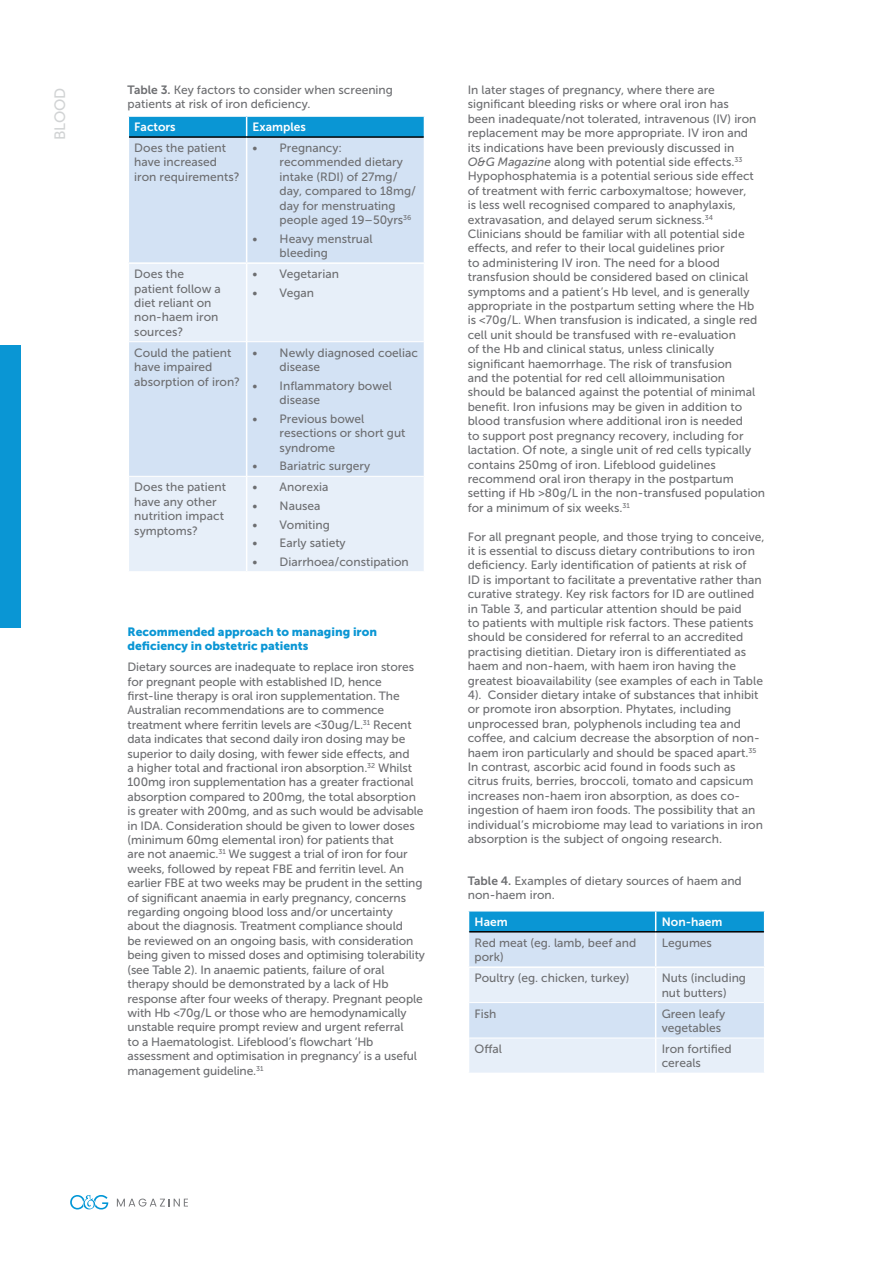
<style>
.page{position:relative;width:893px;height:1263px;background:#fff}
.page>*{position:absolute;margin:0;border:0;box-sizing:border-box;transform-origin:0 0}
.t1{font:15px "Museo Sans 500";color:#d1d3d4}
.t2{font:12px/14.4px "Museo Sans 500";color:#6d6e71}
.t3{font:12px/14.4px "Museo Sans 900";color:#0a96d4}
.t4{font:12px "Museo Sans 700";color:#fff}
.s1{font-family:"Museo Sans 700"}
.s2{font-style:italic}
</style>
<div class="page">
<svg style="left:117px;top:1198px;width:71px;height:8px"></svg>
<svg style="left:70px;top:1195px;width:38px;height:14px"></svg>
<div style="left:0;top:345px;width:21px;height:282px;background:#0a96d4"></div>
<div style="left:129px;top:138px;width:295px;height:124px;background:#d3e2f4"></div>
<svg style="left:129px;top:264px;width:295px;height:307px;background:#dee9f6"></svg>
<svg style="left:128px;top:116px;width:297px;height:20px;background:#169bd6"></svg>
<hr style="left:246px;top:138px;width:1px;height:124px;background:#fff">
<hr style="left:246px;top:264px;width:1px;height:78px;background:#fff">
<hr style="left:246px;top:342px;width:1px;height:134px;background:#fff">
<hr style="left:246px;top:476px;width:1px;height:95px;background:#fff">
<hr style="left:129px;top:136px;width:118px;height:2px;background:#000">
<hr style="left:247px;top:136px;width:177px;height:2px;background:#000">
<hr style="left:129px;top:341px;width:118px;height:1px;background:#fff">
<hr style="left:247px;top:341px;width:177px;height:1px;background:#fff">
<hr style="left:129px;top:476px;width:118px;height:1px;background:#fff">
<hr style="left:247px;top:476px;width:177px;height:1px;background:#fff">
<svg style="left:468px;top:911px;width:297px;height:162px;background:#c4def1"></svg>
<hr style="left:468px;top:932px;width:1px;height:34px;background:#fff">
<hr style="left:655px;top:932px;width:1px;height:34px;background:#fff">
<hr style="left:764px;top:932px;width:1px;height:34px;background:#fff">
<hr style="left:468px;top:966px;width:188px;height:2px;background:#fff">
<hr style="left:468px;top:968px;width:1px;height:34px;background:#fff">
<hr style="left:656px;top:966px;width:109px;height:2px;background:#fff">
<hr style="left:655px;top:968px;width:1px;height:34px;background:#fff">
<hr style="left:764px;top:968px;width:1px;height:34px;background:#fff">
<hr style="left:468px;top:1002px;width:1px;height:36px;background:#fff">
<hr style="left:655px;top:1003px;width:1px;height:35px;background:#fff">
<hr style="left:764px;top:1002px;width:1px;height:36px;background:#fff">
<hr style="left:468px;top:1038px;width:1px;height:35px;background:#fff">
<hr style="left:655px;top:1038px;width:1px;height:35px;background:#fff">
<hr style="left:764px;top:1038px;width:1px;height:35px;background:#fff">
<hr style="left:469px;top:931px;width:187px;height:1px;background:#000">
<hr style="left:656px;top:931px;width:108px;height:1px;background:#000">
<hr style="left:469px;top:1002px;width:187px;height:1px;background:#fff">
<hr style="left:656px;top:1002px;width:108px;height:1px;background:#fff">
<hr style="left:469px;top:1038px;width:187px;height:1px;background:#fff">
<hr style="left:656px;top:1038px;width:108px;height:1px;background:#fff">
<p class="t1" style="left:52px;top:140px;width:54px;rotate:-90deg">BLOOD</p>
<p class="t2" style="left:128px;top:83px;width:267px"><span class="s1">Table 3.</span> Key factors to consider when screening patients at risk of iron deficiency.</p>
<p class="t4" style="left:134px;top:120px;width:43px">Factors</p>
<p class="t4" style="left:253px;top:120px;width:55px">Examples</p>
<p class="t2" style="left:134px;top:141px;width:107px">Does the patient have increased iron requirements?</p>
<p class="t2" style="left:280px;top:141px;width:138px;text-indent:-27px">• Pregnancy: recommended dietary intake (RDI) of 27mg/ day, compared to 18mg/ day for menstruating people aged 19–50yrs<sup>36</sup></p>
<p class="t2" style="left:280px;top:231px;width:95px;text-indent:-27px">• Heavy menstrual bleeding</p>
<p class="t2" style="left:134px;top:267px;width:88px">Does the patient follow a diet reliant on non-haem iron sources?</p>
<p class="t2" style="left:253px;top:267px;width:88px">• Vegetarian</p>
<p class="t2" style="left:253px;top:285px;width:63px">• Vegan</p>
<p class="t2" style="left:134px;top:345px;width:107px">Could the patient have impaired absorption of iron?</p>
<p class="t2" style="left:280px;top:345px;width:140px;text-indent:-27px">• Newly diagnosed coeliac disease</p>
<p class="t2" style="left:280px;top:378px;width:114px;text-indent:-27px">• Inflammatory bowel disease</p>
<p class="t2" style="left:280px;top:411px;width:127px;text-indent:-27px">• Previous bowel resections or short gut syndrome</p>
<p class="t2" style="left:253px;top:459px;width:119px">• Bariatric surgery</p>
<p class="t2" style="left:134px;top:480px;width:93px">Does the patient have any other nutrition impact symptoms?</p>
<p class="t2" style="left:253px;top:480px;width:77px">• Anorexia</p>
<p class="t2" style="left:253px;top:499px;width:69px">• Nausea</p>
<p class="t2" style="left:253px;top:517px;width:79px">• Vomiting</p>
<p class="t2" style="left:253px;top:536px;width:95px">• Early satiety</p>
<p class="t2" style="left:253px;top:555px;width:158px">• Diarrhoea/constipation</p>
<p class="t3" style="left:128px;top:625px;width:251px">Recommended approach to managing iron deficiency in obstetric patients</p>
<p class="t2" style="left:128px;top:660px;width:299px">Dietary sources are inadequate to replace iron stores for pregnant people with established ID, hence first-line therapy is oral iron supplementation. The Australian recommendations are to commence treatment where ferritin levels are &lt;30ug/L.<sup>31</sup> Recent data indicates that second daily iron dosing may be superior to daily dosing, with fewer side effects, and<br>a higher total and fractional iron absorption.<sup>32</sup> Whilst 100mg iron supplementation has a greater fractional absorption compared to 200mg, the total absorption is greater with 200mg, and as such would be advisable in IDA. Consideration should be given to lower doses (minimum 60mg elemental iron) for patients that<br>are not anaemic.<sup>31</sup> We suggest a trial of iron for four weeks, followed by repeat FBE and ferritin level. An earlier FBE at two weeks may be prudent in the setting of significant anaemia in early pregnancy, concerns regarding ongoing blood loss and/or uncertainty about the diagnosis. Treatment compliance should<br>be reviewed on an ongoing basis, with consideration being given to missed doses and optimising tolerability (see Table 2). In anaemic patients, failure of oral therapy should be demonstrated by a lack of Hb response after four weeks of therapy. Pregnant people with Hb &lt;70g/L or those who are hemodynamically unstable require prompt review and urgent referral<br>to a Haematologist. Lifeblood’s flowchart ‘Hb assessment and optimisation in pregnancy’ is a useful management guideline.<sup>31</sup></p>
<p class="t2" style="left:468px;top:83px;width:299px">In later stages of pregnancy, where there are significant bleeding risks or where oral iron has<br>been inadequate/not tolerated, intravenous (IV) iron replacement may be more appropriate. IV iron and<br>its indications have been previously discussed in<br><span class="s2">O&amp;G Magazine</span> along with potential side effects.<sup>33<br></sup>Hypophosphatemia is a potential serious side effect of treatment with ferric carboxymaltose; however,<br>is less well recognised compared to anaphylaxis, extravasation, and delayed serum sickness.<sup>34<br></sup>Clinicians should be familiar with all potential side effects, and refer to their local guidelines prior<br>to administering IV iron. The need for a blood transfusion should be considered based on clinical symptoms and a patient’s Hb level, and is generally appropriate in the postpartum setting where the Hb is &lt;70g/L. When transfusion is indicated, a single red cell unit should be transfused with re-evaluation<br>of the Hb and clinical status, unless clinically significant haemorrhage. The risk of transfusion<br>and the potential for red cell alloimmunisation should be balanced against the potential of minimal benefit. Iron infusions may be given in addition to blood transfusion where additional iron is needed<br>to support post pregnancy recovery, including for lactation. Of note, a single unit of red cells typically contains 250mg of iron. Lifeblood guidelines recommend oral iron therapy in the postpartum setting if Hb &gt;80g/L in the non-transfused population for a minimum of six weeks.<sup>31</sup></p>
<p class="t2" style="left:468px;top:529px;width:298px">For all pregnant people, and those trying to conceive, it is essential to discuss dietary contributions to iron deficiency. Early identification of patients at risk of<br>ID is important to facilitate a preventative rather than curative strategy. Key risk factors for ID are outlined in Table 3, and particular attention should be paid<br>to patients with multiple risk factors. These patients should be considered for referral to an accredited practising dietitian. Dietary iron is differentiated as haem and non-haem, with haem iron having the greatest bioavailability (see examples of each in Table 4). Consider dietary intake of substances that inhibit or promote iron absorption. Phytates, including unprocessed bran, polyphenols including tea and coffee, and calcium decrease the absorption of non&shy;haem iron particularly and should be spaced apart.<sup>35<br></sup>In contrast, ascorbic acid found in foods such as citrus fruits, berries, broccoli, tomato and capsicum increases non-haem iron absorption, as does co&shy;ingestion of haem iron foods. The possibility that an individual’s microbiome may lead to variations in iron absorption is the subject of ongoing research.</p>
<p class="t2" style="left:468px;top:874px;width:276px"><span class="s1">Table 4.</span> Examples of dietary sources of haem and non-haem iron.</p>
<p class="t4" style="left:474px;top:915px;width:35px">Haem</p>
<p class="t4" style="left:662px;top:915px;width:62px">Non-haem</p>
<p class="t2" style="left:474px;top:935px;width:163px">Red meat (eg. lamb, beef and pork)</p>
<p class="t2" style="left:662px;top:935px;width:52px">Legumes</p>
<p class="t2" style="left:474px;top:971px;width:156px">Poultry (eg. chicken, turkey)</p>
<p class="t2" style="left:662px;top:971px;width:86px">Nuts (including nut butters)</p>
<p class="t2" style="left:474px;top:1006px;width:23px">Fish</p>
<p class="t2" style="left:662px;top:1006px;width:65px">Green leafy vegetables</p>
<p class="t2" style="left:474px;top:1042px;width:29px">Offal</p>
<p class="t2" style="left:662px;top:1042px;width:71px">Iron fortified cereals</p>
</div>
